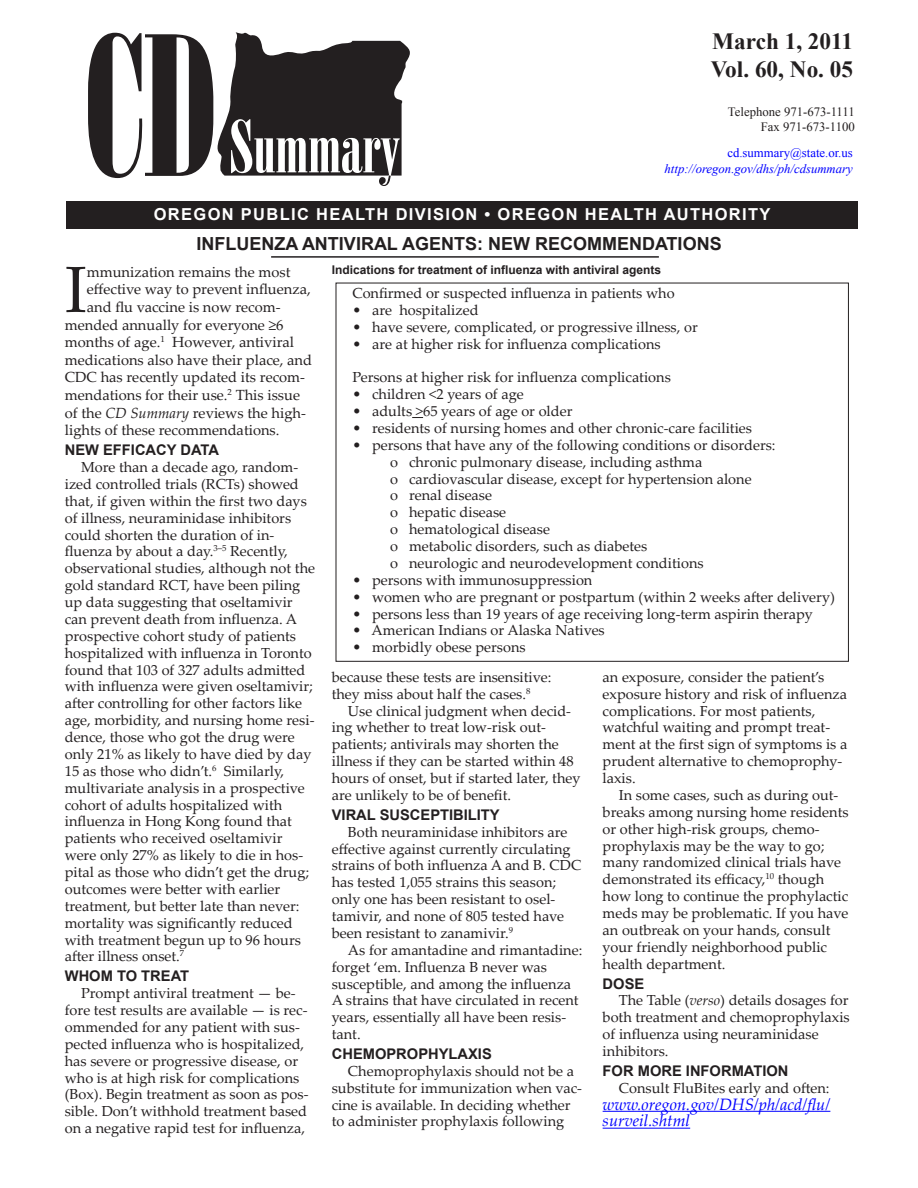
<style>
.page{position:relative;width:918px;height:1188px;background:#fff}
.page>*{position:absolute;margin:0;border:0;box-sizing:border-box;transform-origin:0 0}
.First_paragraph{font:65.4px "Palatino Linotype";color:#231f20}
.t1{font:700 23.25px "Times New Roman";color:#231f20}
.t2{font:18px/21.8px "Myriad Pro";color:#fff}
.Article_title{font:700 18px "Arial";color:#231f20}
.Headline{font:700 16.5px "Arial";letter-spacing:.08em;color:#fff}
.t3{font:italic 16.5px/16.8px "Palatino Linotype";color:#00f}
.First_paragraph-2{font:14.7px "Palatino Linotype";color:#231f20}
.subheading{font:700 14.7px "Arial";color:#231f20}
.t4{font:14.55px/16.8px "Palatino Linotype";color:#231f20}
.t5{font:12.75px "Times New Roman";color:#231f20}
.t6{font:italic 12.75px "Times New Roman";color:#00f}
.t7{font:12.75px "Times New Roman";color:#00f}
.figure_head{font:700 12px "Arial";color:#231f20}
.s1{font-style:italic}
</style>
<div class="page">
<svg style="left:88px;top:32px;width:322px;height:154px"></svg>
<div style="left:66px;top:201px;width:792px;height:28px;background:#231f20"></div>
<hr style="left:271px;top:256px;width:388px;height:2px;background:#231f20">
<hr style="left:603px;top:1111px;width:227px;height:1px;background:#00f">
<hr style="left:603px;top:1128px;width:87px;height:1px;background:#00f">
<p class="t1" style="left:712px;top:25px;width:143px">March 1, 2011</p>
<p class="t1" style="left:711px;top:53px;width:144px">Vol. 60, No. 05</p>
<p class="t5" style="left:728px;top:103px;width:128px">Telephone 971-673-1111</p>
<p class="t5" style="left:761px;top:118px;width:96px">Fax 971-673-1100</p>
<p class="t7" style="left:727px;top:144px;width:127px">cd.summary@state.or.us</p>
<p class="t6" style="left:665px;top:160px;width:190px">http://oregon.gov/dhs/ph/cdsummary</p>
<p class="t2" style="left:339px;top:199px;width:412px;text-indent:21px">OGY PUBLICATION OF THE PUBLIC HEALTH DIVISION<br>ORECON DEPATMENT OF HUMAN SERVICES</p>
<p class="Headline" style="left:154px;top:203px;width:618px">OREGON PUBLIC HEALTH DIVISION • OREGON HEALTH AUTHORITY</p>
<p class="Article_title" style="left:196px;top:231px;width:527px">INFLUENZA ANTIVIRAL AGENTS: NEW RECOMMENDATIONS</p>
<p class="t4" style="left:352px;top:284px;width:324px">Confirmed or suspected influenza in patients who</p>
<p class="t4" style="left:352px;top:301px;width:128px">• are hospitalized</p>
<p class="t4" style="left:352px;top:318px;width:347px">• have severe, complicated, or progressive illness, or</p>
<p class="t4" style="left:352px;top:335px;width:310px">• are at higher risk for influenza complications</p>
<p class="t4" style="left:352px;top:368px;width:320px">Persons at higher risk for influenza complications</p>
<p class="t4" style="left:352px;top:385px;width:173px">• children &lt;2 years of age</p>
<p class="t4" style="left:352px;top:402px;width:222px">• adults &gt;65 years of age or older</p>
<p class="t4" style="left:352px;top:419px;width:401px">• residents of nursing homes and other chronic-care facilities</p>
<p class="t4" style="left:352px;top:436px;width:425px">• persons that have any of the following conditions or disorders:</p>
<p class="t4" style="left:390px;top:453px;width:314px">o chronic pulmonary disease, including asthma</p>
<p class="t4" style="left:390px;top:470px;width:363px">o cardiovascular disease, except for hypertension alone</p>
<p class="t4" style="left:390px;top:487px;width:103px">o renal disease</p>
<p class="t4" style="left:390px;top:503px;width:118px">o hepatic disease</p>
<p class="t4" style="left:390px;top:520px;width:161px">o hematological disease</p>
<p class="t4" style="left:390px;top:537px;width:259px">o metabolic disorders, such as diabetes</p>
<p class="t4" style="left:390px;top:554px;width:315px">o neurologic and neurodevelopment conditions</p>
<p class="t4" style="left:352px;top:571px;width:242px">• persons with immunosuppression</p>
<p class="t4" style="left:352px;top:588px;width:484px">• women who are pregnant or postpartum (within 2 weeks after delivery)</p>
<p class="t4" style="left:352px;top:605px;width:462px">• persons less than 19 years of age receiving long-term aspirin therapy</p>
<p class="t4" style="left:352px;top:622px;width:254px">• American Indians or Alaska Natives</p>
<p class="t4" style="left:352px;top:638px;width:175px">• morbidly obese persons</p>
<p class="First_paragraph" style="left:65px;top:243px;width:24px">I</p>
<p class="First_paragraph-2" style="left:87px;top:261px;width:205px">mmunization remains the most</p>
<p class="figure_head" style="left:332px;top:262px;width:331px">Indications for treatment of influenza with antiviral agents</p>
<p class="First_paragraph-2" style="left:87px;top:279px;width:225px">effective way to prevent influenza,</p>
<p class="First_paragraph-2" style="left:87px;top:296px;width:195px">and flu vaccine is now recom-</p>
<p class="First_paragraph-2" style="left:65px;top:314px;width:220px">mended annually for everyone ≥6</p>
<p class="First_paragraph-2" style="left:65px;top:332px;width:231px">months of age.<sup>1</sup> However, antiviral</p>
<p class="First_paragraph-2" style="left:65px;top:349px;width:249px">medications also have their place, and</p>
<p class="First_paragraph-2" style="left:65px;top:367px;width:242px">CDC has recently updated its recom-</p>
<p class="First_paragraph-2" style="left:65px;top:385px;width:237px">mendations for their use.<sup>2</sup> This issue</p>
<p class="First_paragraph-2" style="left:65px;top:402px;width:243px">of the <span class="s1">CD Summary</span> reviews the high-</p>
<p class="First_paragraph-2" style="left:65px;top:420px;width:216px">lights of these recommendations.</p>
<p class="subheading" style="left:65px;top:440px;width:156px">NEW EFFICACY DATA</p>
<p class="t4" style="left:65px;top:458px;width:252px;text-indent:16px">More than a decade ago, random&shy;ized controlled trials (RCTs) showed that, if given within the first two days of illness, neuraminidase inhibitors could shorten the duration of in&shy;fluenza by about a day.<sup>3–5</sup> Recently, observational studies, although not the gold standard RCT, have been piling up data suggesting that oseltamivir can prevent death from influenza. A prospective cohort study of patients hospitalized with influenza in Toronto found that 103 of 327 adults admitted with influenza were given oseltamivir; after controlling for other factors like age, morbidity, and nursing home resi&shy;dence, those who got the drug were only 21% as likely to have died by day 15 as those who didn’t.<sup>6</sup> Similarly, multivariate analysis in a prospective cohort of adults hospitalized with influenza in Hong Kong found that patients who received oseltamivir were only 27% as likely to die in hos&shy;pital as those who didn’t get the drug; outcomes were better with earlier treatment, but better late than never: mortality was significantly reduced with treatment begun up to 96 hours after illness onset.<sup>7</sup></p>
<p class="subheading" style="left:65px;top:966px;width:126px">WHOM TO TREAT</p>
<p class="t4" style="left:65px;top:984px;width:245px;text-indent:16px">Prompt antiviral treatment — be&shy;fore test results are available — is rec&shy;ommended for any patient with sus&shy;pected influenza who is hospitalized, has severe or progressive disease, or who is at high risk for complications (Box). Begin treatment as soon as pos&shy;sible. Don’t withhold treatment based on a negative rapid test for influenza,</p>
<p class="t4" style="left:332px;top:668px;width:221px">because these tests are insensitive: they miss about half the cases.<sup>8</sup></p>
<p class="t4" style="left:332px;top:702px;width:250px;text-indent:16px">Use clinical judgment when decid&shy;ing whether to treat low-risk out&shy;patients; antivirals may shorten the illness if they can be started within 48 hours of onset, but if started later, they are unlikely to be of benefit.</p>
<p class="subheading" style="left:332px;top:805px;width:169px">VIRAL SUSCEPTIBILITY</p>
<p class="t4" style="left:332px;top:823px;width:251px;text-indent:16px">Both neuraminidase inhibitors are effective against currently circulating strains of both influenza A and B. CDC has tested 1,055 strains this season; only one has been resistant to osel&shy;tamivir, and none of 805 tested have been resistant to zanamivir.<sup>9</sup></p>
<p class="t4" style="left:332px;top:941px;width:252px;text-indent:16px">As for amantadine and rimantadine: forget ‘em. Influenza B never was susceptible, and among the influenza<br>A strains that have circulated in recent years, essentially all have been resis&shy;tant.</p>
<p class="subheading" style="left:332px;top:1044px;width:162px">CHEMOPROPHYLAXIS</p>
<p class="t4" style="left:332px;top:1062px;width:252px;text-indent:16px">Chemoprophylaxis should not be a substitute for immunization when vac&shy;cine is available. In deciding whether to administer prophylaxis following</p>
<p class="t4" style="left:603px;top:668px;width:246px">an exposure, consider the patient’s exposure history and risk of influenza complications. For most patients, watchful waiting and prompt treat&shy;ment at the first sign of symptoms is a prudent alternative to chemoprophy&shy;laxis.</p>
<p class="t4" style="left:603px;top:786px;width:248px;text-indent:16px">In some cases, such as during out&shy;breaks among nursing home residents or other high-risk groups, chemo&shy;prophylaxis may be the way to go; many randomized clinical trials have demonstrated its efficacy,<sup>10</sup> though how long to continue the prophylactic meds may be problematic. If you have an outbreak on your hands, consult your friendly neighborhood public health department.</p>
<p class="subheading" style="left:603px;top:974px;width:43px">DOSE</p>
<p class="t4" style="left:603px;top:992px;width:249px;text-indent:16px">The Table (<span class="s1">verso</span>) details dosages for both treatment and chemoprophylaxis of influenza using neuraminidase inhibitors.</p>
<p class="subheading" style="left:603px;top:1061px;width:187px">FOR MORE INFORMATION</p>
<p class="t4" style="left:619px;top:1079px;width:212px">Consult FluBites early and often:</p>
<p class="t3" style="left:603px;top:1095px;width:229px">www.oregon.gov/DHS/ph/acd/flu/ surveil.shtml</p>
</div>
